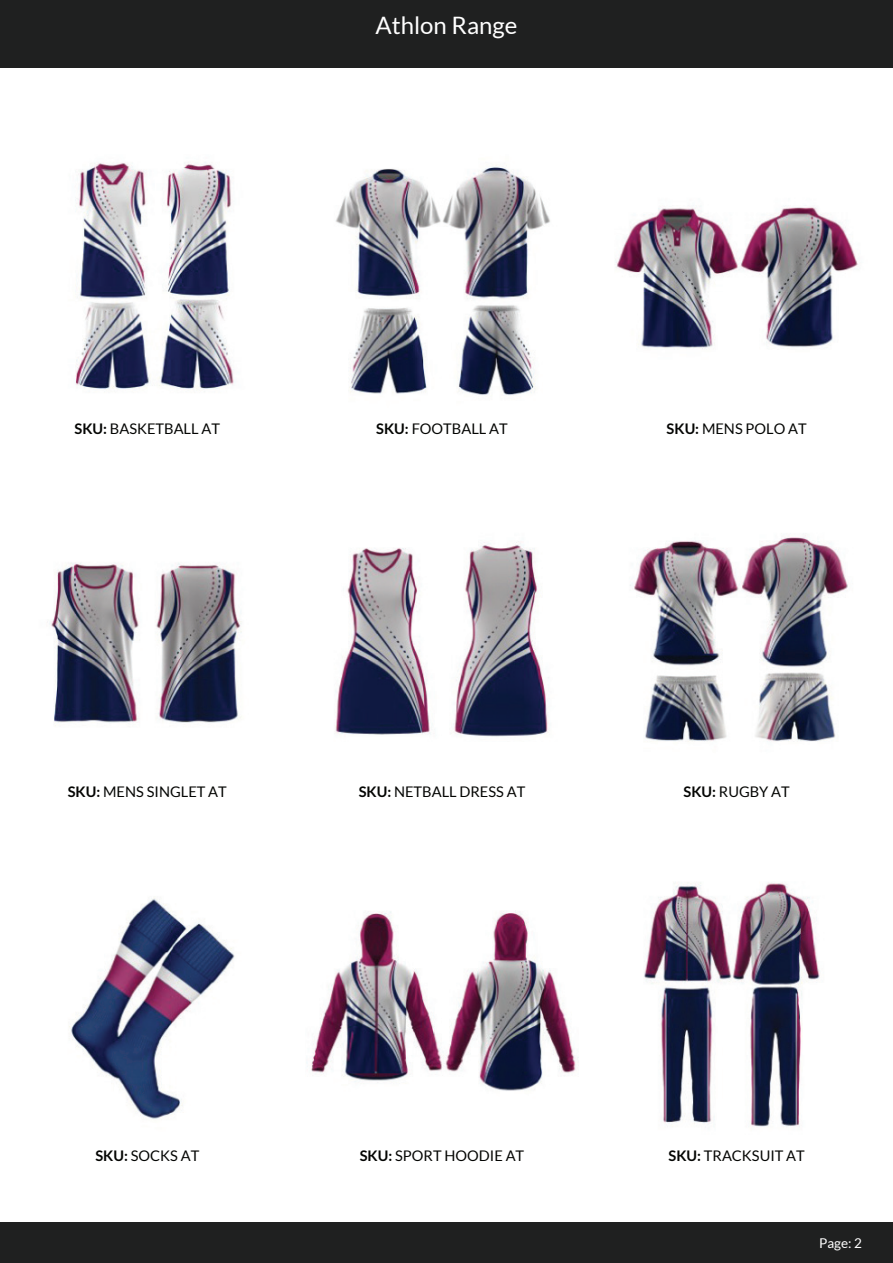
<style>
.page{position:relative;width:893px;height:1263px;background:#fff}
.page>*{position:absolute;margin:0;border:0;box-sizing:border-box;transform-origin:0 0}
.t1{font:24px "Lato";color:#fff}
.t2{font:14.7px "Lato";color:#040503}
.t3{font:13.5px "Lato";color:#fff}
.s1{font-weight:700}
</style>
<div class="page">
<div style="left:0;top:0;width:893px;height:68px;background:#1f2020"></div>
<div style="left:0;top:1222px;width:893px;height:41px;background:#1f2020"></div>
<img style="left:75px;top:162px;width:160px;height:230px">
<img style="left:335px;top:165px;width:215px;height:231px">
<img style="left:615px;top:206px;width:244px;height:143px">
<img style="left:49px;top:562px;width:193px;height:161px">
<img style="left:335px;top:541px;width:214px;height:196px">
<img style="left:630px;top:535px;width:218px;height:207px">
<img style="left:69px;top:898px;width:166px;height:221px">
<img style="left:306px;top:911px;width:273px;height:180px">
<img style="left:644px;top:882px;width:176px;height:245px">
<h1 class="t1" style="left:376px;top:12px;width:143px">Athlon Range</h1>
<p class="t2" style="left:75px;top:420px;width:147px"><span class="s1">SKU:</span> BASKETBALL AT</p>
<p class="t2" style="left:376px;top:420px;width:133px"><span class="s1">SKU:</span> FOOTBALL AT</p>
<p class="t2" style="left:667px;top:420px;width:142px"><span class="s1">SKU:</span> MENS POLO AT</p>
<p class="t2" style="left:68px;top:784px;width:161px"><span class="s1">SKU:</span> MENS SINGLET AT</p>
<p class="t2" style="left:359px;top:784px;width:168px"><span class="s1">SKU:</span> NETBALL DRESS AT</p>
<p class="t2" style="left:684px;top:784px;width:108px"><span class="s1">SKU:</span> RUGBY AT</p>
<p class="t2" style="left:95px;top:1147px;width:105px"><span class="s1">SKU:</span> SOCKS AT</p>
<p class="t2" style="left:360px;top:1147px;width:166px"><span class="s1">SKU:</span> SPORT HOODIE AT</p>
<p class="t2" style="left:668px;top:1147px;width:138px"><span class="s1">SKU:</span> TRACKSUIT AT</p>
<p class="t3" style="left:819px;top:1235px;width:44px">Page: 2</p>
</div>
